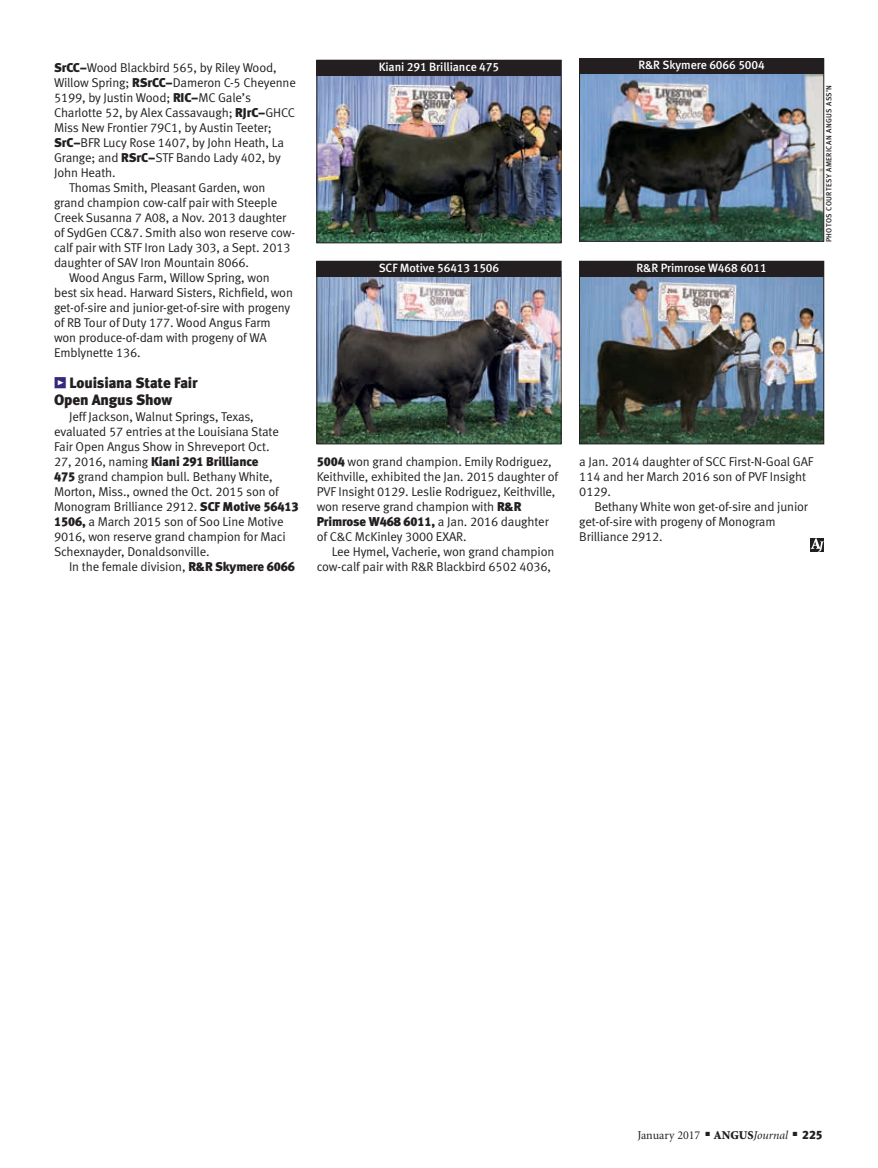
<style>
.page{position:relative;width:878px;height:1168px;background:#fff}
.page>*{position:absolute;margin:0;border:0;box-sizing:border-box;transform-origin:0 0}
.Test_heading{font:15px/16.5px "Meta Black LF";letter-spacing:-.01em;color:#231f20}
.Test_copy{font:12.75px/15px "Meta Normal LF";letter-spacing:-.01em;color:#231f20}
.White_animal_name{font:12px "Meta Medium LF";letter-spacing:-.01em;color:#fff}
.t1{font:12px "Minion";color:#231f20}
.photo_credit{font:7.5px "Meta Medium LF";letter-spacing:.05em;color:#231f20}
.s1{font-family:"Meta Black LF"}
.s2{font-family:"Meta Black Caps Expert";color:#342a7b}
.s3{font-weight:900}
.s4{font-style:italic}
</style>
<div class="page">
<svg style="left:810px;top:538px;width:14px;height:14px"></svg>
<img style="left:581px;top:74px;width:241px;height:166px">
<div style="left:579px;top:58px;width:245px;height:184px;border:1px solid #231f20"></div>
<div style="left:579px;top:58px;width:245px;height:16px;background:#231f20"></div>
<img style="left:318px;top:75px;width:241px;height:166px">
<div style="left:316px;top:60px;width:245px;height:183px;border:1px solid #231f20"></div>
<div style="left:316px;top:60px;width:245px;height:15px;background:#231f20"></div>
<img style="left:581px;top:276px;width:241px;height:166px">
<div style="left:579px;top:261px;width:245px;height:183px;border:1px solid #231f20"></div>
<div style="left:579px;top:261px;width:245px;height:15px;background:#231f20"></div>
<img style="left:318px;top:276px;width:241px;height:166px">
<div style="left:316px;top:261px;width:245px;height:183px;border:1px solid #231f20"></div>
<div style="left:316px;top:261px;width:245px;height:15px;background:#231f20"></div>
<p class="Test_copy" style="left:54px;top:60px;width:243px"><span class="s1">SrCC–</span>Wood Blackbird 565, by Riley Wood, Willow Spring; <span class="s1">RSrCC–</span>Dameron C-5 Cheyenne 5199, by Justin Wood; <span class="s1">RIC–</span>MC Gale’s Charlotte 52, by Alex Cassavaugh; <span class="s1">RJrC–</span>GHCC Miss New Frontier 79C1, by Austin Teeter; <span class="s1">SrC–</span>BFR Lucy Rose 1407, by John Heath, La Grange; and <span class="s1">RSrC–</span>STF Bando Lady 402, by John Heath.</p>
<p class="Test_copy" style="left:54px;top:180px;width:243px;text-indent:15px">Thomas Smith, Pleasant Garden, won grand champion cow-calf pair with Steeple Creek Susanna 7 A08, a Nov. 2013 daughter of SydGen CC&amp;7. Smith also won reserve cow&shy;calf pair with STF Iron Lady 303, a Sept. 2013 daughter of SAV Iron Mountain 8066.</p>
<p class="Test_copy" style="left:54px;top:270px;width:240px;text-indent:15px">Wood Angus Farm, Willow Spring, won best six head. Harward Sisters, Richfield, won get-of-sire and junior-get-of-sire with progeny of RB Tour of Duty 177. Wood Angus Farm won produce-of-dam with progeny of WA Emblynette 136.</p>
<p class="Test_heading" style="left:54px;top:374px;width:145px"><span class="s2">z</span> Louisiana State Fair<br>Open Angus Show</p>
<p class="Test_copy" style="left:54px;top:409px;width:246px;text-indent:15px">Jeff Jackson, Walnut Springs, Texas, evaluated 57 entries at the Louisiana State Fair Open Angus Show in Shreveport Oct.<br>27, 2016, naming <span class="s1">Kiani 291 Brilliance<br>475</span> grand champion bull. Bethany White, Morton, Miss., owned the Oct. 2015 son of Monogram Brilliance 2912. <span class="s1">SCF Motive 56413<br>1506,</span> a March 2015 son of Soo Line Motive 9016, won reserve grand champion for Maci Schexnayder, Donaldsonville.</p>
<p class="Test_copy" style="left:69px;top:559px;width:227px">In the female division, <span class="s1">R&amp;R Skymere 6066</span></p>
<p class="White_animal_name" style="left:379px;top:59px;width:122px">Kiani 291 Brilliance 475</p>
<p class="White_animal_name" style="left:638px;top:58px;width:128px">R&amp;R Skymere 6066 5004</p>
<p class="White_animal_name" style="left:379px;top:260px;width:122px">SCF Motive 56413 1506</p>
<p class="White_animal_name" style="left:636px;top:260px;width:132px">R&amp;R Primrose W468 6011</p>
<p class="photo_credit" style="left:824px;top:242px;width:159px;rotate:-90deg">PHOTOS COURTESY AMERICAN ANGUS ASS’N</p>
<p class="Test_copy" style="left:316px;top:454px;width:243px"><span class="s1">5004</span> won grand champion. Emily Rodriguez, Keithville, exhibited the Jan. 2015 daughter of PVF Insight 0129. Leslie Rodriguez, Keithville, won reserve grand champion with <span class="s1">R&amp;R Primrose W468 6011,</span> a Jan. 2016 daughter of C&amp;C McKinley 3000 EXAR.</p>
<p class="Test_copy" style="left:316px;top:544px;width:239px;text-align:right">Lee Hymel, Vacherie, won grand champion cow-calf pair with R&amp;R Blackbird 6502 4036,</p>
<p class="Test_copy" style="left:579px;top:454px;width:235px">a Jan. 2014 daughter of SCC First-N-Goal GAF<br>114 and her March 2016 son of PVF Insight<br>0129.</p>
<p class="Test_copy" style="left:579px;top:499px;width:230px;text-indent:15px">Bethany White won get-of-sire and junior get-of-sire with progeny of Monogram<br>Brilliance 2912.</p>
<p class="t1" style="left:637px;top:1129px;width:186px">January 2017 ■ <span class="s3">ANGUS</span><span class="s4">Journal</span> ■ <span class="s1">225</span></p>
</div>
